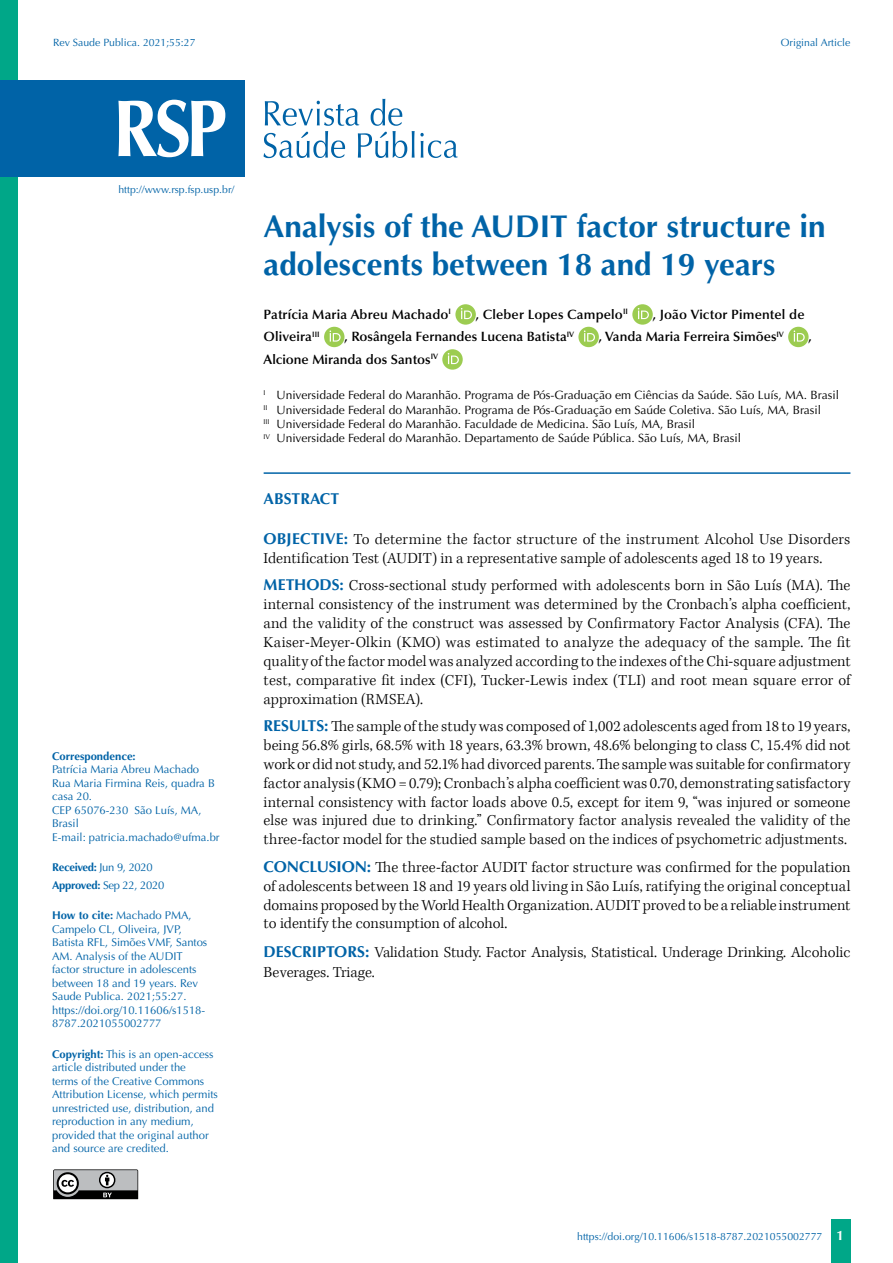
<style>
.page{position:relative;width:893px;height:1263px;background:#fff}
.page>*{position:absolute;margin:0;border:0;box-sizing:border-box;transform-origin:0 0}
.t1{font:700 31.5px/37.8px "Optima LT Std";color:#0063a7}
.t2{font:300 15.75px/18.9px "Kepler Std";letter-spacing:.005em;color:#000;text-align:justify}
.t3{font:700 15.75px "Optima LT Std";color:#0063a7}
.t4{font:600 13.5px "Optima LT Std";color:#000}
.t5{font:12px/14.4px "Optima LT Std";color:#000}
.t6{font:11.25px/13.5px "Optima LT Std";color:#0063a7}
.t7{font:11.25px/17.7px "Optima LT Std";letter-spacing:-.025em;color:#0063a7}
.t8{font:700 11.25px "Optima LT Std";color:#0063a7}
.t9{font:10.5px "Optima LT Std";color:#0063a7}
.s1{font-weight:700}
.s2{font-family:"Optima LT Std";font-weight:700;color:#0063a7}
.s3{font-weight:700;font-size:13.5px;color:#fff}
</style>
<div class="page">
<div style="left:831px;top:1220px;width:20px;height:43px;background:#00a788"></div>
<svg style="left:53px;top:1169px;width:85px;height:30px;background:#7e7f80"></svg>
<div style="left:0;top:0;width:18px;height:1263px;background:#00a788"></div>
<hr style="left:264px;top:472px;width:586px;height:2px;background:#0063a7">
<svg style="left:455px;top:304px;width:21px;height:21px"></svg>
<svg style="left:461px;top:308px;width:11px;height:11px"></svg>
<svg style="left:632px;top:304px;width:21px;height:21px"></svg>
<svg style="left:638px;top:308px;width:11px;height:11px"></svg>
<div style="left:324px;top:327px;width:20px;height:20px;background:#9ccc51;border-radius:50%"></div>
<svg style="left:330px;top:330px;width:11px;height:12px"></svg>
<div style="left:578px;top:327px;width:21px;height:20px;background:#9ccc51;border-radius:50%"></div>
<svg style="left:584px;top:330px;width:11px;height:12px"></svg>
<div style="left:788px;top:327px;width:21px;height:20px;background:#9ccc51;border-radius:50%"></div>
<svg style="left:794px;top:330px;width:11px;height:12px"></svg>
<svg style="left:442px;top:349px;width:21px;height:21px"></svg>
<svg style="left:448px;top:353px;width:11px;height:11px"></svg>
<svg style="left:263px;top:99px;width:195px;height:59px"></svg>
<div style="left:0;top:80px;width:244px;height:96px;background:#0063a7"></div>
<svg style="left:118px;top:100px;width:107px;height:57px"></svg>
<p class="t9" style="left:53px;top:36px;width:144px">Rev Saude Publica. 2021;55:27</p>
<p class="t9" style="left:781px;top:36px;width:71px">Original Article</p>
<p class="t9" style="left:118px;top:183px;width:117px">http://www.rsp.fsp.usp.br/</p>
<p class="t8" style="left:52px;top:749px;width:85px">Correspondence:</p>
<p class="t6" style="left:52px;top:763px;width:169px">Patrícia Maria Abreu Machado<br>Rua Maria Firmina Reis, quadra B casa 20.<br>CEP 65076-230 São Luís, MA,<br>Brasil<br>E-mail: patricia.machado@ufma.br</p>
<p class="t7" style="left:52px;top:859px;width:114px"><span class="s1">Received:</span> Jun 9, 2020<br><span class="s1">Approved:</span> Sep 22, 2020</p>
<p class="t6" style="left:52px;top:909px;width:157px"><span class="s1">How to cite:</span> Machado PMA,<br>Campelo CL, Oliveira, JVP,<br>Batista RFL, Simões VMF, Santos<br>AM. Analysis of the AUDIT factor structure in adolescents between 18 and 19 years. Rev<br>Saude Publica. 2021;55:27. https://doi.org/10.11606/s1518-<br>8787.2021055002777</p>
<p class="t6" style="left:52px;top:1047px;width:167px"><span class="s1">Copyright:</span> This is an open-access article distributed under the<br>terms of the Creative Commons<br>Attribution License, which permits unrestricted use, distribution, and reproduction in any medium, provided that the original author and source are credited.</p>
<h1 class="t1" style="left:264px;top:208px;width:564px">Analysis of the AUDIT factor structure in adolescents between 18 and 19 years</h1>
<p class="t4" style="left:264px;top:306px;width:189px">Patrícia Maria Abreu Machado<sup>I</sup></p>
<p class="t4" style="left:476px;top:306px;width:154px">, Cleber Lopes Campelo<sup>II</sup></p>
<p class="t4" style="left:653px;top:306px;width:153px">, João Victor Pimentel de</p>
<p class="t4" style="left:264px;top:329px;width:58px">Oliveira<sup>III</sup></p>
<p class="t4" style="left:345px;top:329px;width:231px">, Rosângela Fernandes Lucena Batista<sup>IV</sup></p>
<p class="t4" style="left:599px;top:329px;width:187px">, Vanda Maria Ferreira Simões<sup>IV</sup></p>
<p class="t4" style="left:809px;top:329px;width:5px">,</p>
<p class="t4" style="left:264px;top:351px;width:176px">Alcione Miranda dos Santos<sup>IV</sup></p>
<p class="t5" style="left:264px;top:388px;width:577px"><sup>I</sup> Universidade Federal do Maranhão. Programa de Pós-Graduação em Ciências da Saúde. São Luís, MA. Brasil <sup>II</sup> Universidade Federal do Maranhão. Programa de Pós-Graduação em Saúde Coletiva. São Luís, MA, Brasil<br><sup>III</sup> Universidade Federal do Maranhão. Faculdade de Medicina. São Luís, MA, Brasil<br><sup>IV</sup> Universidade Federal do Maranhão. Departamento de Saúde Pública. São Luís, MA, Brasil</p>
<p class="t3" style="left:264px;top:489px;width:77px">ABSTRACT</p>
<p class="t2" style="left:264px;top:530px;width:588px"><span class="s2">OBJECTIVE:</span> To determine the factor structure of the instrument Alcohol Use Disorders<br>Identification Test (AUDIT) in a representative sample of adolescents aged 18 to 19 years.</p>
<p class="t2" style="left:264px;top:576px;width:588px"><span class="s2">METHODS:</span> Cross-sectional study performed with adolescents born in São Luís (MA). The internal consistency of the instrument was determined by the Cronbach’s alpha coefficient, and the validity of the construct was assessed by Confirmatory Factor Analysis (CFA). The Kaiser-Meyer-Olkin (KMO) was estimated to analyze the adequacy of the sample. The fit quality of the factor model was analyzed according to the indexes of the Chi-square adjustment test, comparative fit index (CFI), Tucker-Lewis index (TLI) and root mean square error of approximation (RMSEA).</p>
<p class="t2" style="left:264px;top:717px;width:588px"><span class="s2">RESULTS:</span> The sample of the study was composed of 1,002 adolescents aged from 18 to 19 years, being 56.8% girls, 68.5% with 18 years, 63.3% brown, 48.6% belonging to class C, 15.4% did not work or did not study, and 52.1% had divorced parents. The sample was suitable for confirmatory factor analysis (KMO = 0.79); Cronbach’s alpha coefficient was 0.70, demonstrating satisfactory internal consistency with factor loads above 0.5, except for item 9, “was injured or someone else was injured due to drinking.” Confirmatory factor analysis revealed the validity of the three-factor model for the studied sample based on the indices of psychometric adjustments.</p>
<p class="t2" style="left:264px;top:858px;width:588px"><span class="s2">CONCLUSION:</span> The three-factor AUDIT factor structure was confirmed for the population of adolescents between 18 and 19 years old living in São Luís, ratifying the original conceptual domains proposed by the World Health Organization. AUDIT proved to be a reliable instrument to identify the consumption of alcohol.</p>
<p class="t2" style="left:264px;top:942px;width:588px;line-height:19.8px"><span class="s2">DESCRIPTORS:</span> Validation Study. Factor Analysis, Statistical. Underage Drinking. Alcoholic<br>Beverages. Triage.</p>
<p class="t9" style="left:577px;top:1230px;width:268px">https://doi.org/10.11606/s1518-8787.2021055002777 <span class="s3">1</span></p>
</div>
